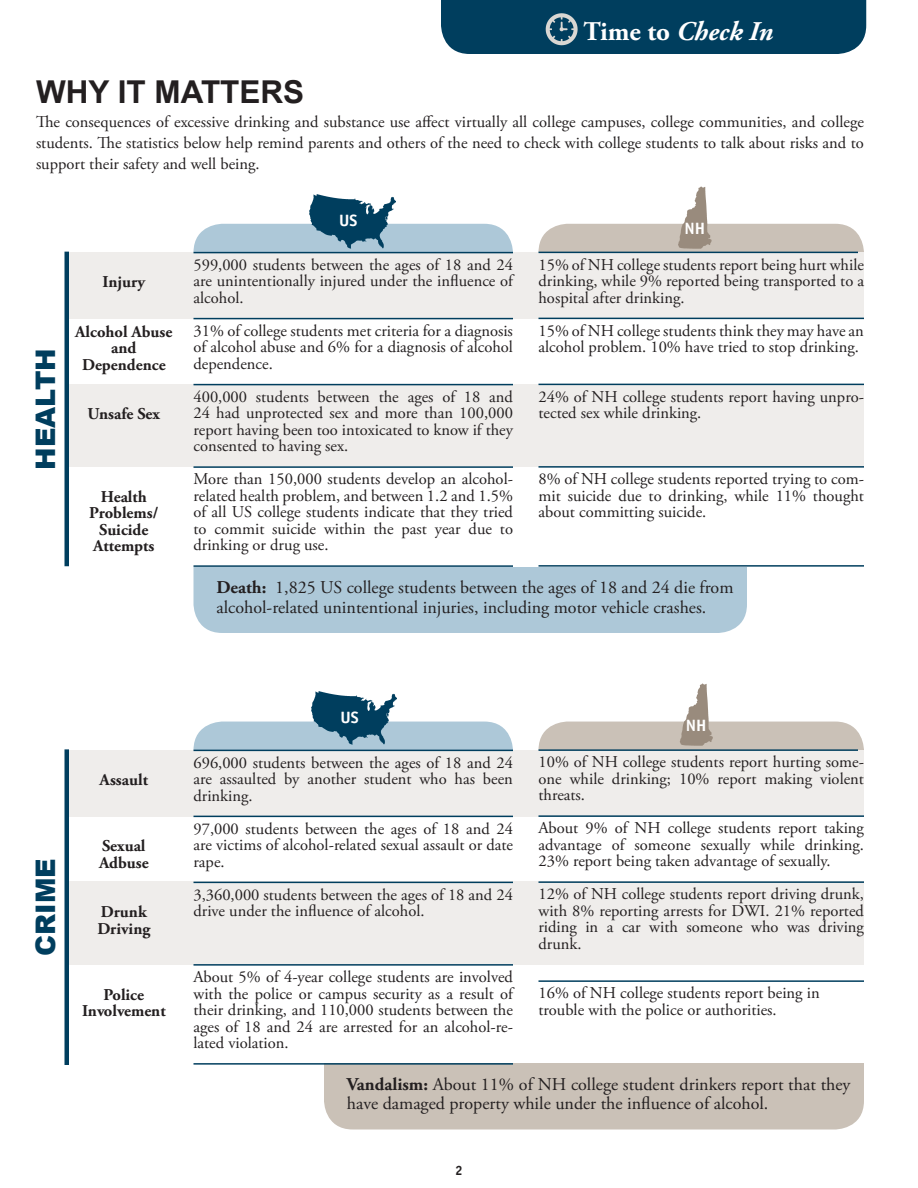
<style>
.page{position:relative;width:918px;height:1188px;background:#fff}
.page>*{position:absolute;margin:0;border:0;box-sizing:border-box;transform-origin:0 0}
.t1{font:700 31.5px "Arial";color:#231f20}
.t2{font:italic 700 27px "Adobe Garamond Pro";color:#fff}
.t3{font:900 27px "Arial";color:#003e5e}
.t4{font:18px/19.5px "Adobe Garamond Pro";color:#231f20}
.t5{font:16.5px/16.5px "Adobe Garamond Pro";color:#231f20;text-align:justify}
.t6{font:700 16.5px/16.5px "Adobe Garamond Pro";color:#231f20;text-align:center}
.t7{font:700 16.5px "Officina Sans";color:#fff}
.t8{font:700 13.5px "Officina Sans";color:#231f20}
.s1{font-style:normal}
.s2{font-weight:700}
</style>
<div class="page">
<div style="left:324px;top:1064px;width:540px;height:66px;background:#cac1b7"></div>
<div style="left:194px;top:567px;width:553px;height:66px;background:#adc8d8"></div>
<div style="left:69px;top:385px;width:795px;height:82px;background:#efedeb"></div>
<svg style="left:539px;top:224px;width:325px;height:28px;background:#c8c1b8"></svg>
<svg style="left:194px;top:224px;width:319px;height:28px;background:#afc9d8"></svg>
<div style="left:69px;top:252px;width:795px;height:67px;background:#efedeb"></div>
<div style="left:441px;top:0;width:425px;height:54px;background:#003e5e"></div>
<hr style="left:194px;top:252px;width:319px;height:1px;background:#003e5e">
<hr style="left:194px;top:318px;width:319px;height:1px;background:#003e5e">
<hr style="left:194px;top:384px;width:319px;height:1px;background:#003e5e">
<hr style="left:194px;top:466px;width:319px;height:2px;background:#003e5e">
<hr style="left:194px;top:565px;width:319px;height:2px;background:#003e5e">
<hr style="left:538px;top:252px;width:320px;height:1px;background:#003e5e">
<hr style="left:538px;top:318px;width:326px;height:1px;background:#003e5e">
<hr style="left:538px;top:384px;width:326px;height:1px;background:#003e5e">
<hr style="left:538px;top:466px;width:326px;height:2px;background:#003e5e">
<hr style="left:538px;top:565px;width:326px;height:2px;background:#003e5e">
<img style="left:310px;top:195px;width:86px;height:53px">
<img style="left:664px;top:186px;width:62px;height:63px">
<div style="left:64px;top:252px;width:5px;height:314px;background:#003e5e"></div>
<div style="left:69px;top:881px;width:795px;height:83px;background:#efedeb"></div>
<div style="left:539px;top:722px;width:325px;height:28px;background:#cac1b7"></div>
<svg style="left:194px;top:722px;width:319px;height:28px;background:#adc7d7"></svg>
<div style="left:69px;top:750px;width:795px;height:67px;background:#efedeb"></div>
<hr style="left:194px;top:750px;width:319px;height:1px;background:#003e5e">
<hr style="left:194px;top:816px;width:319px;height:1px;background:#003e5e">
<hr style="left:194px;top:882px;width:319px;height:1px;background:#003e5e">
<hr style="left:194px;top:964px;width:319px;height:2px;background:#003e5e">
<hr style="left:194px;top:1063px;width:319px;height:2px;background:#003e5e">
<hr style="left:538px;top:749px;width:320px;height:2px;background:#003e5e">
<hr style="left:538px;top:815px;width:326px;height:2px;background:#003e5e">
<hr style="left:538px;top:881px;width:326px;height:2px;background:#003e5e">
<hr style="left:538px;top:980px;width:326px;height:2px;background:#003e5e">
<div style="left:64px;top:749px;width:5px;height:316px;background:#003e5e"></div>
<img style="left:311px;top:692px;width:86px;height:53px">
<img style="left:666px;top:683px;width:61px;height:63px">
<img style="left:546px;top:10px;width:34px;height:37px">
<h1 class="t1" style="left:36px;top:74px;width:270px">WHY IT MATTERS</h1>
<h2 class="t2" style="left:584px;top:15px;width:191px"><span class="s1">Time to</span> Check In</h2>
<p class="t5" style="left:36px;top:112px;width:829px;line-height:21px">The consequences of excessive drinking and substance use affect virtually all college campuses, college communities, and college students. The statistics below help remind parents and others of the need to check with college students to talk about risks and to support their safety and well being.</p>
<h2 class="t3" style="left:31px;top:470px;width:123px;rotate:-90deg">HEALTH</h2>
<p class="t6" style="left:102px;top:274px;width:44px">Injury</p>
<p class="t6" style="left:75px;top:324px;width:99px">Alcohol Abuse and<br>Dependence</p>
<p class="t6" style="left:88px;top:406px;width:74px">Unsafe Sex</p>
<p class="t6" style="left:89px;top:489px;width:71px">Health<br>Problems/<br>Suicide<br>Attempts</p>
<p class="t7" style="left:339px;top:210px;width:20px">US</p>
<p class="t5" style="left:194px;top:257px;width:321px">599,000 students between the ages of 18 and 24 are unintentionally injured under the influence of alcohol.</p>
<p class="t5" style="left:194px;top:323px;width:321px">31% of college students met criteria for a diagnosis of alcohol abuse and 6% for a diagnosis of alcohol dependence.</p>
<p class="t5" style="left:194px;top:389px;width:321px">400,000 students between the ages of 18 and 24 had unprotected sex and more than 100,000 report having been too intoxicated to know if they consented to having sex.</p>
<p class="t5" style="left:194px;top:471px;width:321px">More than 150,000 students develop an alcohol&shy;related health problem, and between 1.2 and 1.5% of all US college students indicate that they tried to commit suicide within the past year due to drinking or drug use.</p>
<p class="t7" style="left:685px;top:218px;width:22px">NH</p>
<p class="t5" style="left:538px;top:257px;width:327px">15% of NH college students report being hurt while drinking, while 9% reported being transported to a hospital after drinking.</p>
<p class="t5" style="left:538px;top:323px;width:327px">15% of NH college students think they may have an alcohol problem. 10% have tried to stop drinking.</p>
<p class="t5" style="left:538px;top:389px;width:327px">24% of NH college students report having unpro&shy;tected sex while drinking.</p>
<p class="t5" style="left:538px;top:471px;width:327px">8% of NH college students reported trying to com&shy;mit suicide due to drinking, while 11% thought about committing suicide.</p>
<p class="t4" style="left:216px;top:578px;width:519px"><span class="s2">Death:</span> 1,825 US college students between the ages of 18 and 24 die from alcohol-related unintentional injuries, including motor vehicle crashes.</p>
<h2 class="t3" style="left:31px;top:956px;width:99px;rotate:-90deg">CRIME</h2>
<p class="t6" style="left:100px;top:772px;width:50px">Assault</p>
<p class="t6" style="left:99px;top:838px;width:51px;text-align:left">Sexual<br>Adbuse</p>
<p class="t6" style="left:97px;top:904px;width:54px;text-align:left">Drunk<br>Driving</p>
<p class="t6" style="left:82px;top:987px;width:85px">Police<br>Involvement</p>
<p class="t7" style="left:341px;top:707px;width:20px">US</p>
<p class="t5" style="left:194px;top:755px;width:321px">696,000 students between the ages of 18 and 24 are assaulted by another student who has been drinking.</p>
<p class="t5" style="left:194px;top:821px;width:321px">97,000 students between the ages of 18 and 24 are victims of alcohol-related sexual assault or date rape.</p>
<p class="t5" style="left:194px;top:887px;width:321px">3,360,000 students between the ages of 18 and 24 drive under the influence of alcohol.</p>
<p class="t5" style="left:194px;top:969px;width:321px">About 5% of 4-year college students are involved with the police or campus security as a result of their drinking, and 110,000 students between the ages of 18 and 24 are arrested for an alcohol-re&shy;lated violation.</p>
<p class="t7" style="left:686px;top:715px;width:22px">NH</p>
<p class="t5" style="left:538px;top:754px;width:327px">10% of NH college students report hurting some&shy;one while drinking; 10% report making violent threats.</p>
<p class="t5" style="left:538px;top:820px;width:327px">About 9% of NH college students report taking advantage of someone sexually while drinking.<br>23% report being taken advantage of sexually.</p>
<p class="t5" style="left:538px;top:886px;width:327px">12% of NH college students report driving drunk, with 8% reporting arrests for DWI. 21% reported riding in a car with someone who was driving drunk.</p>
<p class="t5" style="left:538px;top:985px;width:283px">16% of NH college students report being in trouble with the police or authorities.</p>
<p class="t4" style="left:347px;top:1075px;width:505px"><span class="s2">Vandalism:</span> About 11% of NH college student drinkers report that they have damaged property while under the influence of alcohol.</p>
<p class="t8" style="left:455px;top:1162px;width:9px">2</p>
</div>
